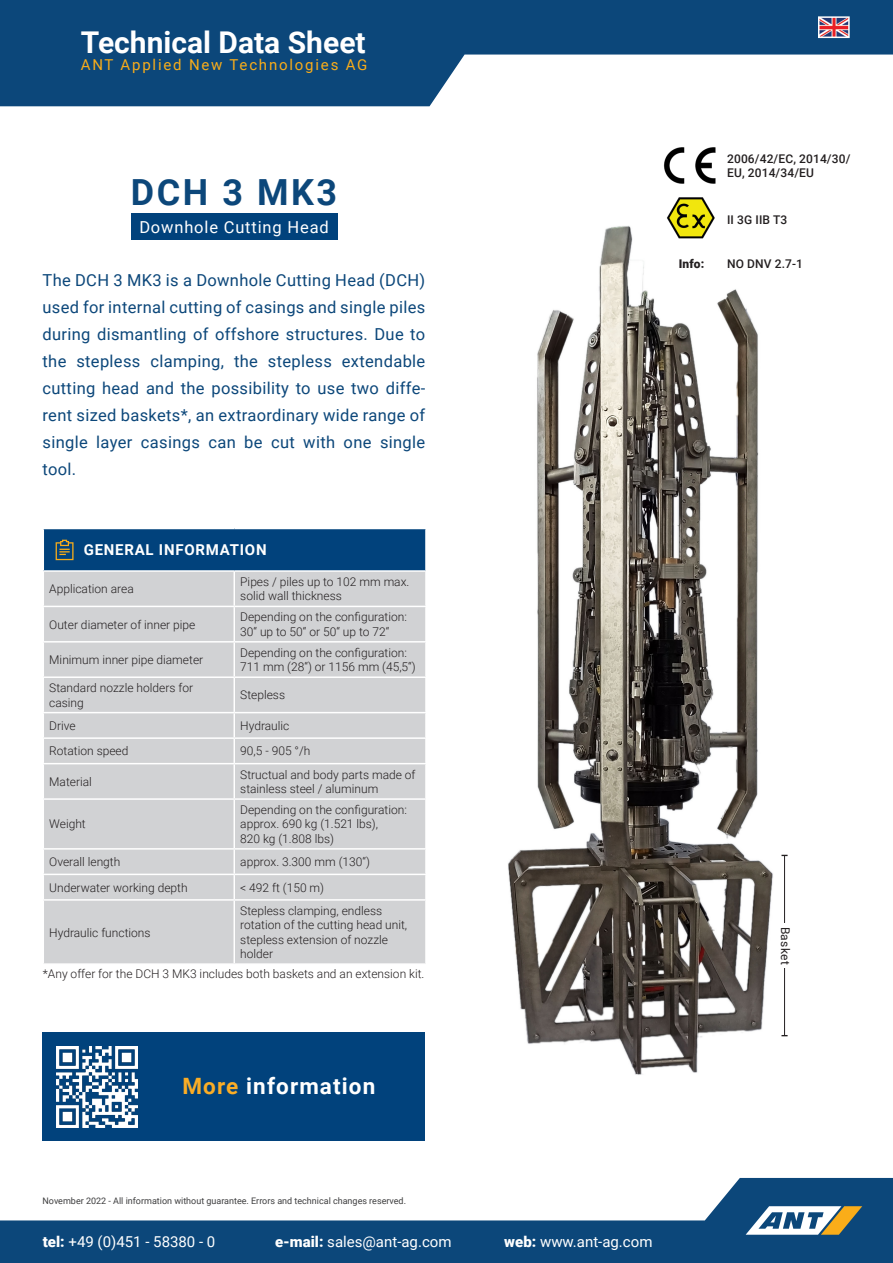
<style>
.page{position:relative;width:893px;height:1263px;background:#fff}
.page>*{position:absolute;margin:0;border:0;box-sizing:border-box;transform-origin:0 0}
.t1{font:700 36px "Roboto";letter-spacing:.07em;color:#0c477a}
.t2{font:700 30px "Roboto";color:#fff}
.t3{font:700 22.5px "Roboto";letter-spacing:.05em;color:#fff}
.LT{font:16.5px/27px "Roboto";letter-spacing:.02em;color:#0c477a;text-align:justify}
.t4{font:16.5px "Roboto";letter-spacing:.05em;color:#fff}
.t5{font:15px "Roboto";color:#fff}
.t6{font:15px "Roboto";letter-spacing:.12em;color:#faad19}
.t7{font:700 15px "Roboto";letter-spacing:.05em;color:#fff}
.t8{font:300 12px/14.4px "Roboto";color:#231f20}
.t9{font:500 12px/14.4px "Roboto";letter-spacing:.01em;color:#231f20}
.t10{font:12px "Roboto";letter-spacing:.025em;color:#231f20}
.t11{font:900 12px "Roboto";color:#231f20}
.LT-2{font:9px "Roboto";color:#3e3e3f}
.s1{color:#faad26}
.s2{font-weight:900}
</style>
<div class="page">
<svg style="left:0;top:1178px;width:893px;height:85px;fill:#0c477a"></svg>
<svg style="left:746px;top:1206px;width:116px;height:29px"></svg>
<svg style="left:0;top:0;width:893px;height:106px;fill:#0c477a"></svg>
<img style="left:821px;top:19px;width:26px;height:16px">
<div style="left:818px;top:16px;width:32px;height:22px;border:2px solid #fff"></div>
<div style="left:43px;top:1032px;width:382px;height:108px;background:#01427c"></div>
<div style="left:43px;top:528px;width:383px;height:43px;background:#01427c"></div>
<div style="left:44px;top:572px;width:381px;height:391px;background:#d1d2d4"></div>
<hr style="left:43px;top:528px;width:191px;height:1px;background:#fff">
<hr style="left:43px;top:529px;width:1px;height:41px;background:#fff">
<hr style="left:234px;top:528px;width:193px;height:1px;background:#fff">
<hr style="left:425px;top:529px;width:2px;height:41px;background:#fff">
<hr style="left:43px;top:570px;width:191px;height:2px;background:#fff">
<hr style="left:234px;top:570px;width:193px;height:2px;background:#fff">
<hr style="left:233px;top:572px;width:2px;height:34px;background:#fff">
<hr style="left:43px;top:606px;width:191px;height:1px;background:#fff">
<hr style="left:234px;top:606px;width:193px;height:1px;background:#fff">
<hr style="left:233px;top:607px;width:2px;height:34px;background:#fff">
<hr style="left:43px;top:641px;width:191px;height:1px;background:#fff">
<hr style="left:234px;top:641px;width:193px;height:1px;background:#fff">
<hr style="left:233px;top:642px;width:2px;height:34px;background:#fff">
<hr style="left:43px;top:676px;width:191px;height:2px;background:#fff">
<hr style="left:234px;top:676px;width:193px;height:2px;background:#fff">
<hr style="left:233px;top:678px;width:2px;height:34px;background:#fff">
<hr style="left:43px;top:712px;width:191px;height:1px;background:#fff">
<hr style="left:234px;top:712px;width:193px;height:1px;background:#fff">
<hr style="left:233px;top:713px;width:2px;height:24px;background:#fff">
<hr style="left:43px;top:737px;width:191px;height:2px;background:#fff">
<hr style="left:234px;top:737px;width:193px;height:2px;background:#fff">
<hr style="left:233px;top:739px;width:2px;height:24px;background:#fff">
<hr style="left:43px;top:763px;width:191px;height:1px;background:#fff">
<hr style="left:234px;top:763px;width:193px;height:1px;background:#fff">
<hr style="left:233px;top:764px;width:2px;height:34px;background:#fff">
<hr style="left:43px;top:798px;width:191px;height:2px;background:#fff">
<hr style="left:234px;top:798px;width:193px;height:2px;background:#fff">
<hr style="left:233px;top:800px;width:2px;height:48px;background:#fff">
<hr style="left:43px;top:848px;width:191px;height:2px;background:#fff">
<hr style="left:234px;top:848px;width:193px;height:2px;background:#fff">
<hr style="left:233px;top:850px;width:2px;height:24px;background:#fff">
<hr style="left:43px;top:874px;width:191px;height:1px;background:#fff">
<hr style="left:234px;top:874px;width:193px;height:1px;background:#fff">
<hr style="left:233px;top:875px;width:2px;height:24px;background:#fff">
<hr style="left:43px;top:899px;width:191px;height:2px;background:#fff">
<hr style="left:234px;top:899px;width:193px;height:2px;background:#fff">
<hr style="left:233px;top:901px;width:2px;height:62px;background:#fff">
<svg style="left:56px;top:540px;width:18px;height:20px"></svg>
<div style="left:131px;top:214px;width:207px;height:26px;background:#01427c"></div>
<img style="left:57px;top:1047px;width:80px;height:80px">
<img style="left:508px;top:226px;width:265px;height:849px">
<img style="left:656px;top:147px;width:67px;height:99px">
<hr style="left:784px;top:855px;width:1px;height:181px;background:#231f20">
<div style="left:777px;top:923px;width:15px;height:45px;background:#fff"></div>
<p class="t2" style="left:81px;top:22px;width:286px">Technical Data Sheet</p>
<p class="t6" style="left:81px;top:54px;width:288px">ANT Applied New Technologies AG</p>
<p class="t1" style="left:131px;top:167px;width:208px">DCH 3 MK3</p>
<p class="t4" style="left:139px;top:215px;width:191px">Downhole Cutting Head</p>
<p class="LT" style="left:43px;top:266px;width:384px">The DCH 3 MK3 is a Downhole Cutting Head (DCH) used for internal cutting of casings and single piles during dismantling of offshore structures. Due to the stepless clamping, the stepless extendable cutting head and the possibility to use two diffe&shy;rent sized baskets*, an extraordinary wide range of single layer casings can be cut with one single tool.</p>
<p class="t7" style="left:84px;top:539px;width:184px">GENERAL INFORMATION</p>
<p class="t8" style="left:49px;top:581px;width:86px">Application area</p>
<p class="t8" style="left:240px;top:574px;width:171px">Pipes / piles up to 102 mm max. solid wall thickness</p>
<p class="t8" style="left:49px;top:617px;width:148px">Outer diameter of inner pipe</p>
<p class="t8" style="left:240px;top:609px;width:168px">Depending on the configuration:</p>
<p class="t8" style="left:240px;top:624px;width:151px">30“ up to 50“ or 50“ up to 72“</p>
<p class="t8" style="left:49px;top:652px;width:155px">Minimum inner pipe diameter</p>
<p class="t8" style="left:240px;top:645px;width:168px">Depending on the configuration:</p>
<p class="t8" style="left:240px;top:659px;width:177px">711 mm (28“) or 1156 mm (45,5“)</p>
<p class="t8" style="left:49px;top:680px;width:145px">Standard nozzle holders for casing</p>
<p class="t8" style="left:240px;top:687px;width:46px">Stepless</p>
<p class="t8" style="left:49px;top:718px;width:28px">Drive</p>
<p class="t8" style="left:240px;top:718px;width:51px">Hydraulic</p>
<p class="t8" style="left:49px;top:743px;width:81px">Rotation speed</p>
<p class="t8" style="left:240px;top:743px;width:72px">90,5 - 905 °/h</p>
<p class="t8" style="left:49px;top:774px;width:44px">Material</p>
<p class="t8" style="left:240px;top:767px;width:177px">Structual and body parts made of stainless steel / aluminum</p>
<p class="t8" style="left:49px;top:816px;width:38px">Weight</p>
<p class="t8" style="left:240px;top:802px;width:168px">Depending on the configuration:</p>
<p class="t8" style="left:240px;top:816px;width:139px">approx. 690 kg (1.521 lbs),</p>
<p class="t8" style="left:240px;top:831px;width:95px">820 kg (1.808 lbs)</p>
<p class="t8" style="left:49px;top:854px;width:73px">Overall length</p>
<p class="t8" style="left:240px;top:854px;width:131px">approx. 3.300 mm (130“)</p>
<p class="t8" style="left:49px;top:880px;width:140px">Underwater working depth</p>
<p class="t8" style="left:240px;top:880px;width:85px">&lt; 492 ft (150 m)</p>
<p class="t8" style="left:49px;top:924px;width:103px">Hydraulic functions</p>
<p class="t8" style="left:240px;top:903px;width:169px">Stepless clamping, endless rotation of the cutting head unit, stepless extension of nozzle holder</p>
<p class="t8" style="left:43px;top:966px;width:383px">*Any offer for the DCH 3 MK3 includes both baskets and an extension kit.</p>
<p class="t3" style="left:182px;top:1071px;width:195px"><span class="s1">More</span> information</p>
<p class="t9" style="left:727px;top:151px;width:125px">2006/42/EC, 2014/30/<br>EU, 2014/34/EU</p>
<p class="t9" style="left:727px;top:212px;width:62px">II 3G IIB T3</p>
<p class="t11" style="left:679px;top:255px;width:27px">Info:</p>
<p class="t9" style="left:727px;top:256px;width:77px">NO DNV 2.7-1</p>
<p class="t10" style="left:794px;top:926px;width:39px;rotate:90deg">Basket</p>
<p class="LT-2" style="left:43px;top:1194px;width:365px">November 2022 - All information without guarantee. Errors and technical changes reserved.</p>
<p class="t5" style="left:43px;top:1231px;width:174px"><span class="s2">tel:</span> +49 (0)451 - 58380 - 0</p>
<p class="t5" style="left:275px;top:1231px;width:178px"><span class="s2">e-mail:</span> sales@ant-ag.com</p>
<p class="t5" style="left:504px;top:1231px;width:150px"><span class="s2">web:</span> www.ant-ag.com</p>
</div>
